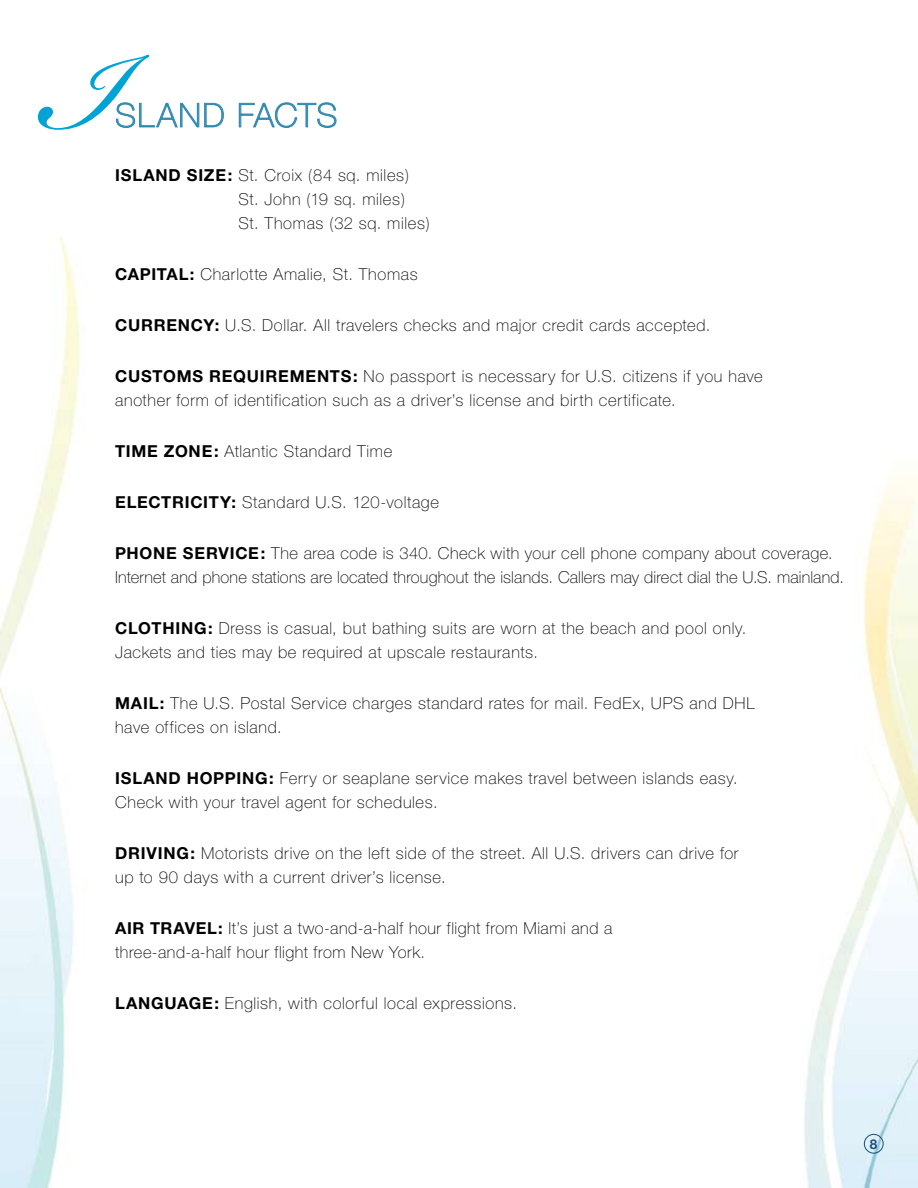
<style>
.page{position:relative;width:918px;height:1188px;background:#fff}
.page>*{position:absolute;margin:0;border:0;box-sizing:border-box;transform-origin:0 0}
.t1{font:100 33px "Helvetica Neue";color:#308ab0}
.t2{font:100 16.5px/24px "Helvetica Neue";letter-spacing:.04em;color:#000}
.t3{font:100 16.5px/24px "Helvetica Neue";letter-spacing:.015em;color:#000}
.t4{font:700 16.5px "Helvetica Neue";letter-spacing:.045em;color:#000}
.t5{font:700 13.5px "Helvetica Neue CE";color:#154f7e}
.s1{font-weight:700}
</style>
<div class="page">
<img style="left:804px;top:476px;width:114px;height:712px">
<img style="left:0;top:238px;width:80px;height:950px">
<svg style="left:38px;top:55px;width:186px;height:75px"></svg>
<svg style="left:239px;top:102px;width:97px;height:26px"></svg>
<div style="left:864px;top:1134px;width:20px;height:20px;border:1px solid #154f7e;border-radius:50%"></div>
<h1 class="t1" style="left:115px;top:96px;width:161px">slan d Facts</h1>
<p class="t4" style="left:115px;top:165px;width:12px">ISLAN</p>
<p class="t2" style="left:238px;top:163px;width:193px;text-indent:-70px"><span class="s1">D SIZE :</span> St. Croix (84 sq. miles)<br>St. John (19 sq. miles)<br>St. Thomas (32 sq. miles)</p>
<p class="t4" style="left:115px;top:264px;width:12px">CAPITAL</p>
<p class="t2" style="left:190px;top:262px;width:229px"><span class="s1">:</span> Charlotte Amalie, St. Thomas</p>
<p class="t4" style="left:115px;top:315px;width:14px">CURRENCY</p>
<p class="t2" style="left:215px;top:313px;width:497px"><span class="s1">:</span> U.S. Dollar. All travelers checks and major credit cards accepted.</p>
<p class="t4" style="left:115px;top:366px;width:13px">CUST</p>
<p class="t4" style="left:163px;top:366px;width:95px">OMS REQUIRE</p>
<p class="t4" style="left:290px;top:366px;width:28px">MENTS</p>
<p class="t2" style="left:115px;top:364px;width:649px;text-indent:238px"><span class="s1">:</span> No passport is necessary for U.S. citizens if you have another form of identification such as a driver’s license and birth certificate.</p>
<p class="t2" style="left:115px;top:439px;width:279px"><span class="s1">TI ME ZONE :</span> Atlantic Standard Time</p>
<p class="t4" style="left:115px;top:492px;width:12px">ELECTRICITY</p>
<p class="t2" style="left:232px;top:490px;width:209px"><span class="s1">:</span> Standard U.S. 120-voltage</p>
<p class="t4" style="left:115px;top:543px;width:80px">PHONE SERVICE</p>
<p class="t3" style="left:115px;top:541px;width:730px;text-indent:146px"><span class="s1">:</span> The area code is 340. Check with your cell phone company about coverage.<br>Internet and phone stations are located throughout the islands. Callers may direct dial the U.S. mainland.</p>
<p class="t4" style="left:115px;top:618px;width:49px">CLOTHING</p>
<p class="t2" style="left:115px;top:616px;width:633px;text-indent:93px"><span class="s1">:</span> Dress is casual, but bathing suits are worn at the beach and pool only.<br>Jackets and ties may be required at upscale restaurants.</p>
<p class="t2" style="left:115px;top:691px;width:640px"><span class="s1">MAIL :</span> The U.S. Postal Service charges standard rates for mail. FedEx, UPS and DHL have offices on island.</p>
<p class="t4" style="left:115px;top:768px;width:12px">ISLAN</p>
<p class="t4" style="left:169px;top:768px;width:57px">D HOPPING</p>
<p class="t2" style="left:115px;top:766px;width:624px;text-indent:154px"><span class="s1">:</span> Ferry or seaplane service makes travel between islands easy.<br>Check with your travel agent for schedules.</p>
<p class="t4" style="left:115px;top:843px;width:24px">DRIVING</p>
<p class="t2" style="left:115px;top:841px;width:625px;text-indent:75px"><span class="s1">:</span> Motorists drive on the left side of the street. All U.S. drivers can drive for up to 90 days with a current driver’s license.</p>
<p class="t4" style="left:115px;top:918px;width:11px">AIR</p>
<p class="t4" style="left:150px;top:918px;width:13px">TRAVEL</p>
<p class="t2" style="left:115px;top:916px;width:499px;text-indent:103px"><span class="s1">:</span> It’s just a two-and-a-half hour flight from Miami and a three-and-a-half hour flight from New York.</p>
<p class="t4" style="left:115px;top:993px;width:13px">LANGUAGE</p>
<p class="t2" style="left:214px;top:991px;width:304px"><span class="s1">:</span> English, with colorful local expressions.</p>
<p class="t5" style="left:870px;top:1135px;width:9px">8</p>
</div>
